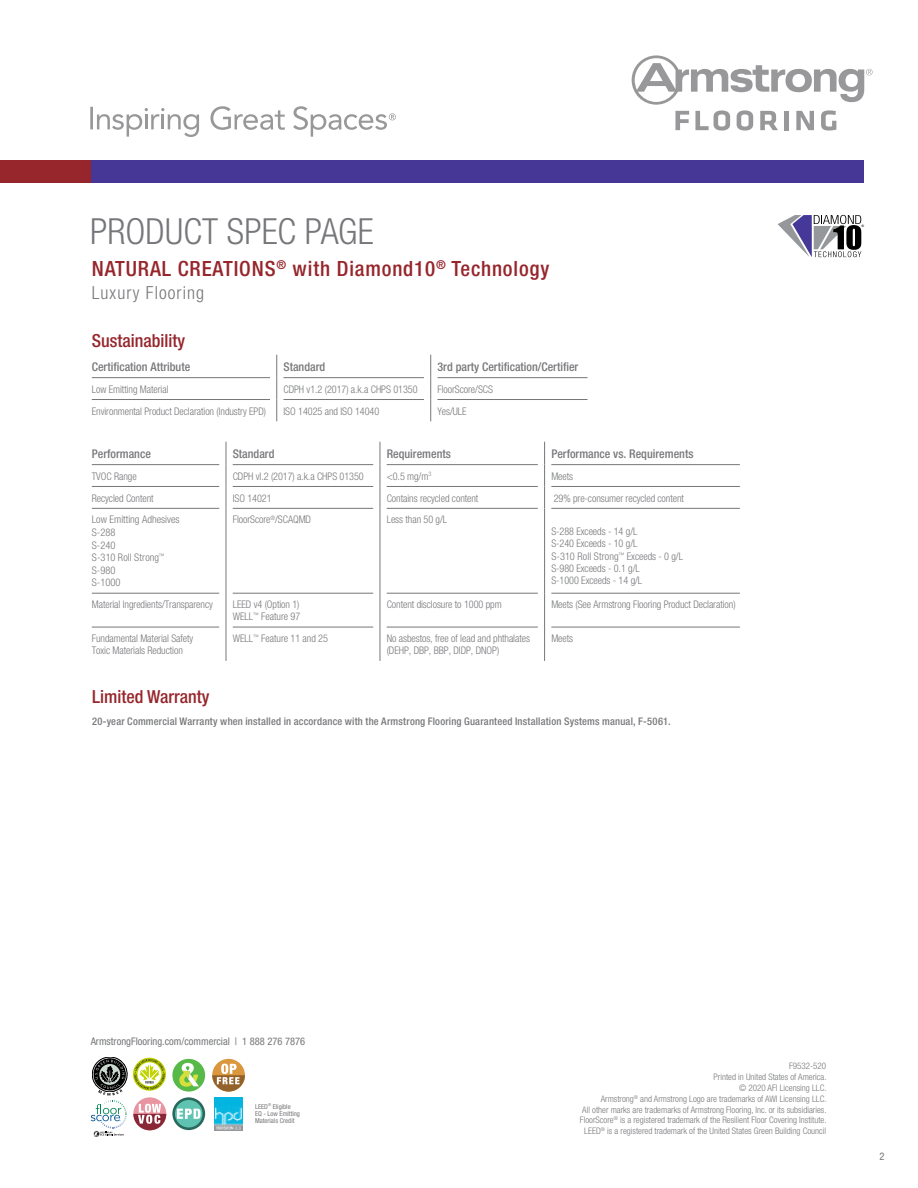
<style>
.page{position:relative;width:918px;height:1188px;background:#fff}
.page>*{position:absolute;margin:0;border:0;box-sizing:border-box;transform-origin:0 0}
.t1{font:300 condensed 36px "Helvetica Neue";color:#76777a}
.t2{font:500 condensed 21px "Helvetica Neue";letter-spacing:.04em;color:#96262c}
.t3{font:500 condensed 18px "Helvetica Neue";color:#96262c}
.t4{font:300 condensed 18px "Helvetica Neue";letter-spacing:.06em;color:#76777a}
.t5{font:500 condensed 12px "Helvetica Neue";color:#76777a}
.t6{font:300 condensed 10.5px/12.6px "Helvetica Neue";letter-spacing:-.005em;color:#76777a}
.t7{font:500 condensed 10.5px "Helvetica Neue";letter-spacing:.02em;color:#76777a}
.t8{font:condensed 10.5px "Helvetica Neue";color:#76777a}
.t9{font:300 condensed 9px/10.8px "Helvetica Neue";color:#76777a;text-align:right}
.t10{font:condensed 6.75px/7.2px "Helvetica Neue";color:#76777a}
.t11{font:condensed 3.3px "Helvetica Neue";color:#000}
</style>
<div class="page">
<div style="left:91px;top:161px;width:773px;height:22px;background:#463797"></div>
<svg style="left:632px;top:55px;width:241px;height:76px"></svg>
<div style="left:0;top:161px;width:91px;height:22px;background:#96262c"></div>
<svg style="left:210px;top:106px;width:75px;height:24px"></svg>
<svg style="left:90px;top:107px;width:109px;height:30px"></svg>
<svg style="left:293px;top:106px;width:103px;height:31px"></svg>
<svg style="left:778px;top:215px;width:83px;height:42px"></svg>
<svg style="left:172px;top:1097px;width:33px;height:33px"></svg>
<div style="left:175px;top:1100px;width:27px;height:27px;background:#5ec3b1;border-radius:50%"></div>
<svg style="left:177px;top:1109px;width:24px;height:10px"></svg>
<svg style="left:172px;top:1059px;width:33px;height:33px"></svg>
<svg style="left:212px;top:1059px;width:33px;height:33px"></svg>
<svg style="left:212px;top:1064px;width:33px;height:28px"></svg>
<svg style="left:92px;top:355px;width:496px;height:66px"></svg>
<hr style="left:92px;top:377px;width:178px;height:1px;background:#76777a">
<hr style="left:284px;top:377px;width:140px;height:1px;background:#76777a">
<hr style="left:437px;top:377px;width:151px;height:1px;background:#76777a">
<hr style="left:92px;top:399px;width:178px;height:1px;background:#76777a">
<hr style="left:284px;top:399px;width:140px;height:1px;background:#76777a">
<hr style="left:437px;top:399px;width:151px;height:1px;background:#76777a">
<svg style="left:92px;top:465px;width:648px;height:196px"></svg>
<svg style="left:226px;top:442px;width:1px;height:66px"></svg>
<hr style="left:226px;top:508px;width:1px;height:85px;background:#76777a">
<hr style="left:226px;top:593px;width:1px;height:34px;background:#76777a">
<hr style="left:226px;top:627px;width:1px;height:34px;background:#76777a">
<svg style="left:380px;top:442px;width:1px;height:66px"></svg>
<hr style="left:380px;top:508px;width:1px;height:85px;background:#76777a">
<hr style="left:380px;top:593px;width:1px;height:34px;background:#76777a">
<hr style="left:380px;top:627px;width:1px;height:34px;background:#76777a">
<svg style="left:544px;top:442px;width:1px;height:66px"></svg>
<hr style="left:544px;top:508px;width:1px;height:85px;background:#76777a">
<hr style="left:544px;top:593px;width:1px;height:34px;background:#76777a">
<hr style="left:544px;top:627px;width:1px;height:34px;background:#76777a">
<hr style="left:92px;top:464px;width:127px;height:1px;background:#76777a">
<hr style="left:233px;top:464px;width:140px;height:1px;background:#76777a">
<hr style="left:387px;top:464px;width:151px;height:1px;background:#76777a">
<hr style="left:551px;top:464px;width:189px;height:1px;background:#76777a">
<hr style="left:92px;top:486px;width:127px;height:1px;background:#76777a">
<hr style="left:92px;top:508px;width:127px;height:1px;background:#76777a">
<hr style="left:233px;top:486px;width:140px;height:1px;background:#76777a">
<hr style="left:233px;top:508px;width:140px;height:1px;background:#76777a">
<hr style="left:387px;top:486px;width:151px;height:1px;background:#76777a">
<hr style="left:387px;top:508px;width:151px;height:1px;background:#76777a">
<hr style="left:551px;top:486px;width:189px;height:1px;background:#76777a">
<hr style="left:551px;top:508px;width:189px;height:1px;background:#76777a">
<hr style="left:92px;top:593px;width:127px;height:1px;background:#76777a">
<hr style="left:233px;top:593px;width:140px;height:1px;background:#76777a">
<hr style="left:387px;top:593px;width:151px;height:1px;background:#76777a">
<hr style="left:551px;top:593px;width:189px;height:1px;background:#76777a">
<hr style="left:92px;top:627px;width:127px;height:1px;background:#76777a">
<hr style="left:233px;top:627px;width:140px;height:1px;background:#76777a">
<hr style="left:387px;top:627px;width:151px;height:1px;background:#76777a">
<hr style="left:551px;top:627px;width:189px;height:1px;background:#76777a">
<div style="left:133px;top:1097px;width:33px;height:33px;background:#e895a1;border-radius:50%"></div>
<svg style="left:133px;top:1104px;width:33px;height:26px"></svg>
<svg style="left:133px;top:1058px;width:33px;height:33px"></svg>
<svg style="left:91px;top:1057px;width:36px;height:80px"></svg>
<img style="left:215px;top:1097px;width:27px;height:33px">
<h1 class="t1" style="left:90px;top:210px;width:285px">PRODUCT SPEC PAGE</h1>
<h2 class="t2" style="left:92px;top:256px;width:459px">NATURAL CREATIONS<sup>®</sup> with Diamond10<sup>®</sup> Technology</h2>
<h3 class="t4" style="left:92px;top:282px;width:114px">Luxury Flooring</h3>
<h3 class="t3" style="left:92px;top:330px;width:95px">Sustainability</h3>
<p class="t5" style="left:92px;top:359px;width:100px">Certification Attribute</p>
<p class="t5" style="left:284px;top:359px;width:43px">Standard</p>
<p class="t5" style="left:437px;top:359px;width:142px">3rd party Certification/Certifier</p>
<p class="t6" style="left:92px;top:383px;width:78px">Low Emitting Material</p>
<p class="t6" style="left:284px;top:383px;width:136px">CDPH v1.2 (2017) a.k.a CHPS 01350</p>
<p class="t6" style="left:437px;top:383px;width:57px">FloorScore/SCS</p>
<p class="t6" style="left:92px;top:405px;width:176px">Environmental Product Declaration (Industry EPD)</p>
<p class="t6" style="left:284px;top:405px;width:97px">ISO 14025 and ISO 14040</p>
<p class="t6" style="left:437px;top:405px;width:31px">Yes/ULE</p>
<p class="t5" style="left:92px;top:446px;width:61px">Performance</p>
<p class="t5" style="left:233px;top:446px;width:43px">Standard</p>
<p class="t5" style="left:387px;top:446px;width:66px">Requirements</p>
<p class="t5" style="left:551px;top:446px;width:144px">Performance vs. Requirements</p>
<p class="t6" style="left:92px;top:470px;width:46px">TVOC Range</p>
<p class="t6" style="left:233px;top:470px;width:133px">CDPH vl.2 (2017) a.k.a CHPS 01350</p>
<p class="t6" style="left:387px;top:470px;width:46px">&lt;0.5 mg/m<sup>3</sup></p>
<p class="t6" style="left:551px;top:470px;width:23px">Meets</p>
<p class="t6" style="left:92px;top:492px;width:63px">Recycled Content</p>
<p class="t6" style="left:233px;top:492px;width:40px">ISO 14021</p>
<p class="t6" style="left:387px;top:492px;width:93px">Contains recycled content</p>
<p class="t6" style="left:554px;top:492px;width:132px">29% pre-consumer recycled content</p>
<p class="t6" style="left:92px;top:513px;width:89px">Low Emitting Adhesives<br>S-288<br>S-240<br>S-310 Roll Strong<sup>™<br></sup>S-980<br>S-1000</p>
<p class="t6" style="left:233px;top:513px;width:80px">FloorScore<sup>®</sup>/SCAQMD</p>
<p class="t6" style="left:387px;top:513px;width:62px">Less than 50 g/L</p>
<p class="t6" style="left:551px;top:526px;width:133px;line-height:12.1px">S-288 Exceeds - 14 g/L<br>S-240 Exceeds - 10 g/L<br>S-310 Roll Strong<sup>™</sup> Exceeds - 0 g/L<br>S-980 Exceeds - 0.1 g/L<br>S-1000 Exceeds - 14 g/L</p>
<p class="t6" style="left:92px;top:598px;width:123px">Material Ingredients/Transparency</p>
<p class="t6" style="left:233px;top:599px;width:69px;line-height:12px">LEED v4 (Option 1)<br>WELL<sup>™</sup> Feature 97</p>
<p class="t6" style="left:387px;top:598px;width:116px">Content disclosure to 1000 ppm</p>
<p class="t6" style="left:551px;top:598px;width:186px">Meets (See Armstrong Flooring Product Declaration)</p>
<p class="t6" style="left:92px;top:632px;width:103px;line-height:12px">Fundamental Material Safety<br>Toxic Materials Reduction</p>
<p class="t6" style="left:233px;top:632px;width:97px">WELL<sup>™</sup> Feature 11 and 25</p>
<p class="t6" style="left:387px;top:632px;width:145px;line-height:12px">No asbestos, free of lead and phthalates (DEHP, DBP, BBP, DIDP, DNOP)</p>
<p class="t6" style="left:551px;top:632px;width:23px">Meets</p>
<h3 class="t3" style="left:92px;top:686px;width:119px">Limited Warranty</h3>
<p class="t7" style="left:92px;top:716px;width:580px">20-year Commercial Warranty when installed in accordance with the Armstrong Flooring Guaranteed Installation Systems manual, F-5061.</p>
<p class="t11" style="left:861px;top:224px;width:4px">®</p>
<p class="t8" style="left:91px;top:1035px;width:216px">ArmstrongFlooring.com/commercial | 1 888 276 7876</p>
<p class="t10" style="left:255px;top:1102px;width:47px">LEED<sup>®</sup> Eligible<br>EQ - Low Emitting<br>Materials Credit</p>
<p class="t9" style="left:580px;top:1061px;width:248px">F9532-520<br>Printed in United States of America.<br>© 2020 AFI Licensing LLC.<br>Armstrong<sup>®</sup> and Armstrong Logo are trademarks of AWI Licensing LLC.<br>All other marks are trademarks of Armstrong Flooring, Inc. or its subsidiaries.<br>FloorScore<sup>®</sup> is a registered trademark of the Resilient Floor Covering Institute.<br>LEED<sup>®</sup> is a registered trademark of the United States Green Building Council</p>
<p class="t8" style="left:879px;top:1151px;width:7px">2</p>
</div>
